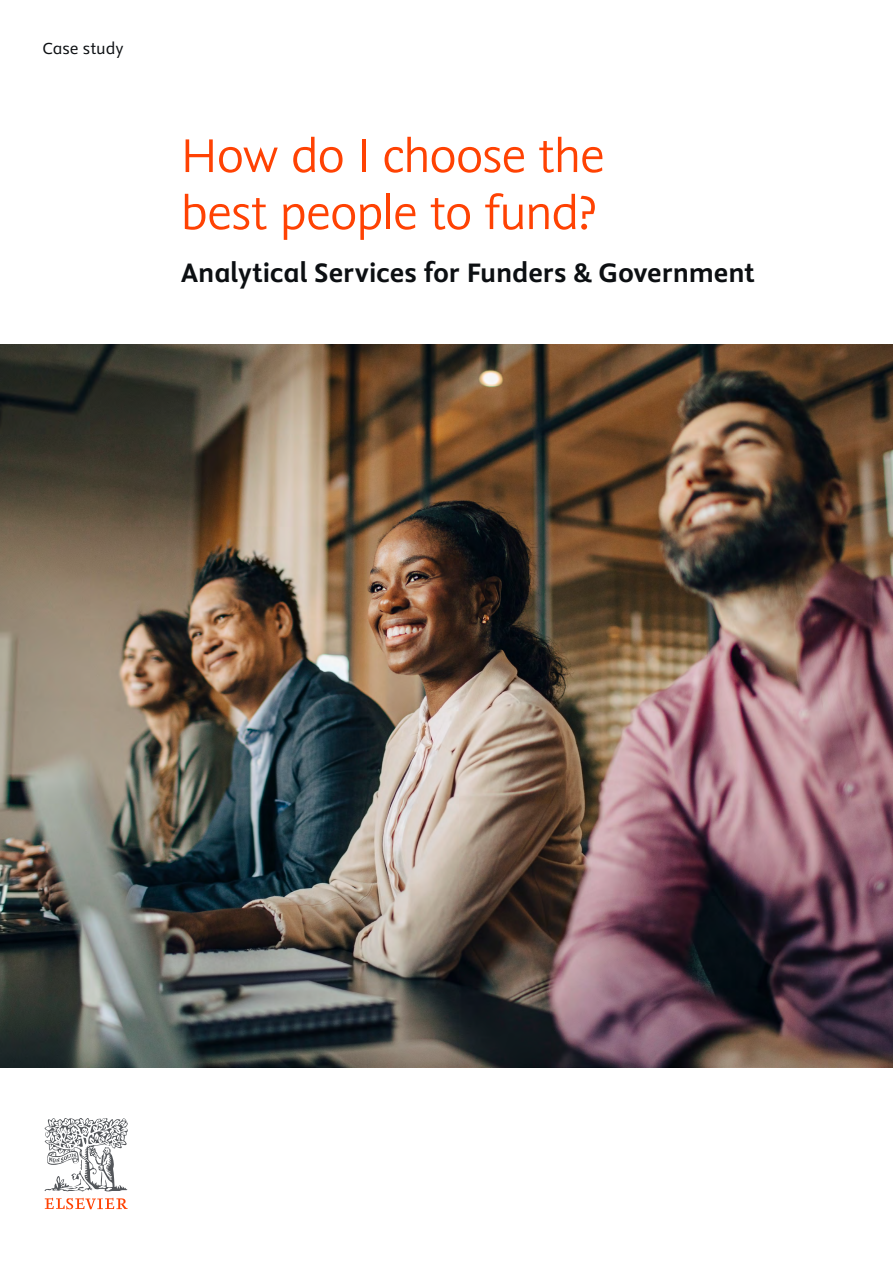
<style>
.page{position:relative;width:893px;height:1263px;background:#fff}
.page>*{position:absolute;margin:0;border:0;box-sizing:border-box;transform-origin:0 0}
.t1{font:300 54px/57px "Elsevier Display";letter-spacing:-.015em;color:#ff4203}
.t2{font:700 30px "Elsevier Sans";letter-spacing:-.005em;color:#0c0f12}
.t3{font:18px "Elsevier Sans";letter-spacing:-.01em;color:#0c0f12}
</style>
<div class="page">
<svg style="left:45px;top:1198px;width:83px;height:11px"></svg>
<svg style="left:45px;top:1118px;width:83px;height:73px"></svg>
<img style="left:0;top:344px;width:893px;height:723px">
<p class="t3" style="left:43px;top:38px;width:83px">Case study</p>
<h1 class="t1" style="left:181px;top:126px;width:426px">How do I choose the best people to fund?</h1>
<p class="t2" style="left:181px;top:256px;width:576px">Analytical Services for Funders &amp; Government</p>
</div>
